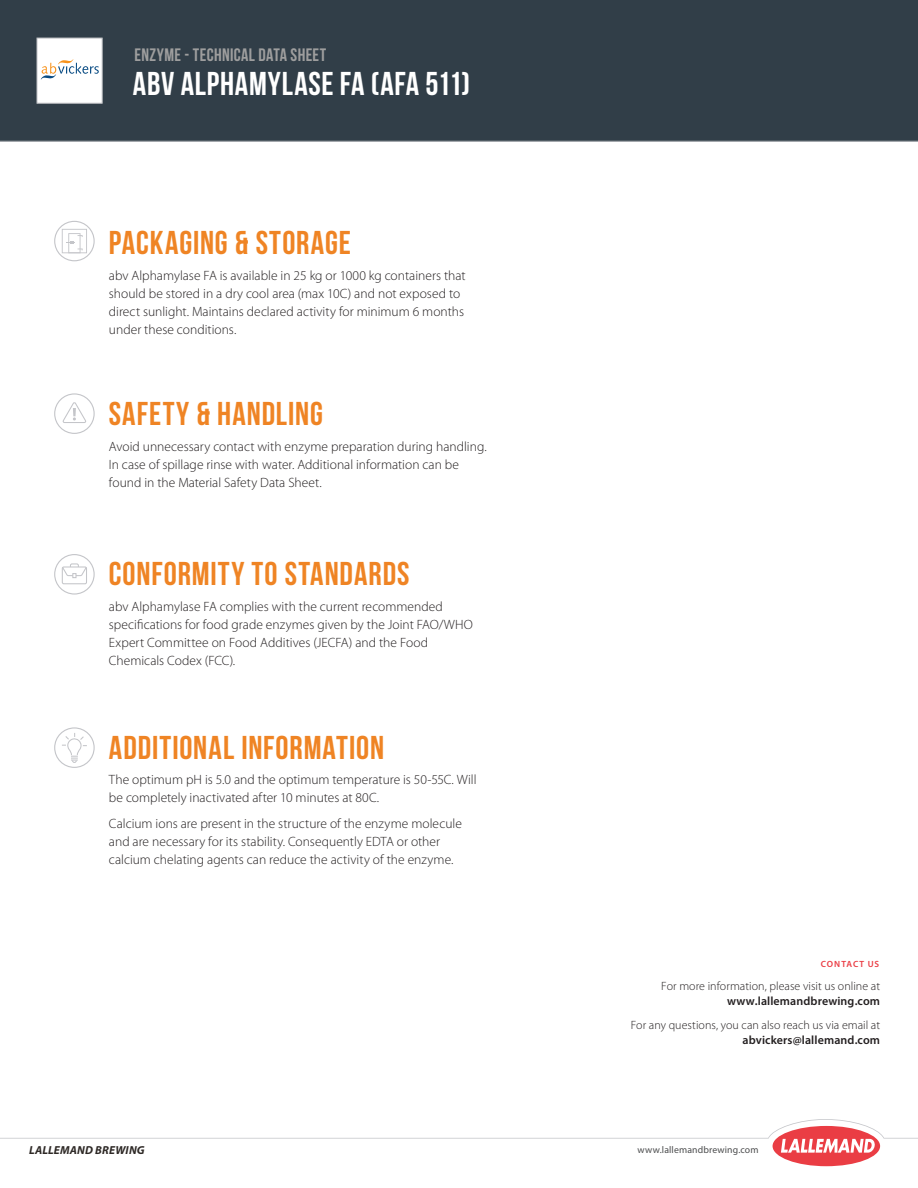
<style>
.page{position:relative;width:918px;height:1188px;background:#fff}
.page>*{position:absolute;margin:0;border:0;box-sizing:border-box;transform-origin:0 0}
.t1{font:33px "Bebas Neue";letter-spacing:.03em;color:#ef8424}
.t2{font:33px "Bebas Neue";letter-spacing:.025em;color:#fff}
.t3{font:18px "Bebas Neue";letter-spacing:.02em;color:#9e9e9e}
.t4{font:300 13.5px/18px "Myriad Pro";color:#231f20}
.t5{font:300 12px "Myriad Pro";letter-spacing:.005em;color:#231f20}
.t6{font:600 12px "Myriad Pro";letter-spacing:.01em;color:#231f20}
.t7{font:italic 700 11.7px "Myriad Pro";letter-spacing:.015em;color:#2e2926}
.t8{font:9.75px "Myriad Pro";letter-spacing:.015em;color:#4b4c4d}
.t9{font:600 9px "Myriad Pro";letter-spacing:.1em;color:#ea3d44}
</style>
<div class="page">
<div style="left:0;top:0;width:918px;height:141px;background:#313e48"></div>
<hr style="left:0;top:141px;width:918px;height:1px;background:#c4c5c9">
<div style="left:37px;top:38px;width:66px;height:66px;background:#fff;border:1px solid #c4c5c9"></div>
<svg style="left:0;top:1119px;width:918px;height:48px"></svg>
<div style="left:773px;top:1126px;width:107px;height:40px;background:#ea3d44;border-radius:50%"></div>
<svg style="left:781px;top:1139px;width:94px;height:14px"></svg>
<div style="left:54px;top:393px;width:41px;height:41px;border:1px solid #c4c5c9;border-radius:50%"></div>
<svg style="left:62px;top:402px;width:24px;height:21px"></svg>
<div style="left:54px;top:554px;width:41px;height:41px;border:1px solid #c4c5c9;border-radius:50%"></div>
<div style="left:62px;top:566px;width:25px;height:18px;border:1px solid #c4c5c9;border-radius:2px"></div>
<svg style="left:61px;top:563px;width:26px;height:15px"></svg>
<div style="left:54px;top:727px;width:41px;height:41px;border:1px solid #c4c5c9;border-radius:50%"></div>
<svg style="left:62px;top:733px;width:25px;height:30px"></svg>
<div style="left:54px;top:221px;width:41px;height:40px;border:1px solid #c4c5c9;border-radius:50%"></div>
<svg style="left:62px;top:229px;width:25px;height:24px"></svg>
<svg style="left:41px;top:59px;width:58px;height:21px"></svg>
<h2 class="t3" style="left:134px;top:45px;width:193px">ENZYME - TECHNICAL DATA SHEET</h2>
<h1 class="t2" style="left:133px;top:66px;width:339px">ABV ALPHAMYLASE FA (AFA 511)</h1>
<h1 class="t1" style="left:109px;top:224px;width:244px">PACKAGING &amp; STORAGE</h1>
<p class="t4" style="left:109px;top:266px;width:358px">abv Alphamylase FA is available in 25 kg or 1000 kg containers that should be stored in a dry cool area (max 10C) and not exposed to direct sunlight. Maintains declared activity for minimum 6 months under these conditions.</p>
<h1 class="t1" style="left:109px;top:396px;width:216px">SAFETY &amp; HANDLING</h1>
<p class="t4" style="left:109px;top:438px;width:379px">Avoid unnecessary contact with enzyme preparation during handling.<br>In case of spillage rinse with water. Additional information can be found in the Material Safety Data Sheet.</p>
<h1 class="t1" style="left:109px;top:555px;width:302px">CONFORMITY TO STANDARDS</h1>
<p class="t4" style="left:109px;top:597px;width:365px">abv Alphamylase FA complies with the current recommended specifications for food grade enzymes given by the Joint FAO/WHO Expert Committee on Food Additives (JECFA) and the Food Chemicals Codex (FCC).</p>
<h1 class="t1" style="left:109px;top:729px;width:277px">ADDITIONAL INFORMATION</h1>
<p class="t4" style="left:109px;top:771px;width:369px">The optimum pH is 5.0 and the optimum temperature is 50-55C. Will be completely inactivated after 10 minutes at 80C.</p>
<p class="t4" style="left:109px;top:815px;width:355px">Calcium ions are present in the structure of the enzyme molecule and are necessary for its stability. Consequently EDTA or other calcium chelating agents can reduce the activity of the enzyme.</p>
<p class="t9" style="left:821px;top:959px;width:60px">CONTACT US</p>
<p class="t5" style="left:661px;top:979px;width:220px">For more information, please visit us online at</p>
<p class="t6" style="left:727px;top:993px;width:154px">www.lallemandbrewing.com</p>
<p class="t5" style="left:631px;top:1018px;width:251px">For any questions, you can also reach us via email at</p>
<p class="t6" style="left:743px;top:1032px;width:139px">abvickers@lallemand.com</p>
<p class="t7" style="left:29px;top:1143px;width:117px">LALLEMAND BREWING</p>
<p class="t8" style="left:638px;top:1143px;width:123px">www.lallemandbrewing.com</p>
</div>
